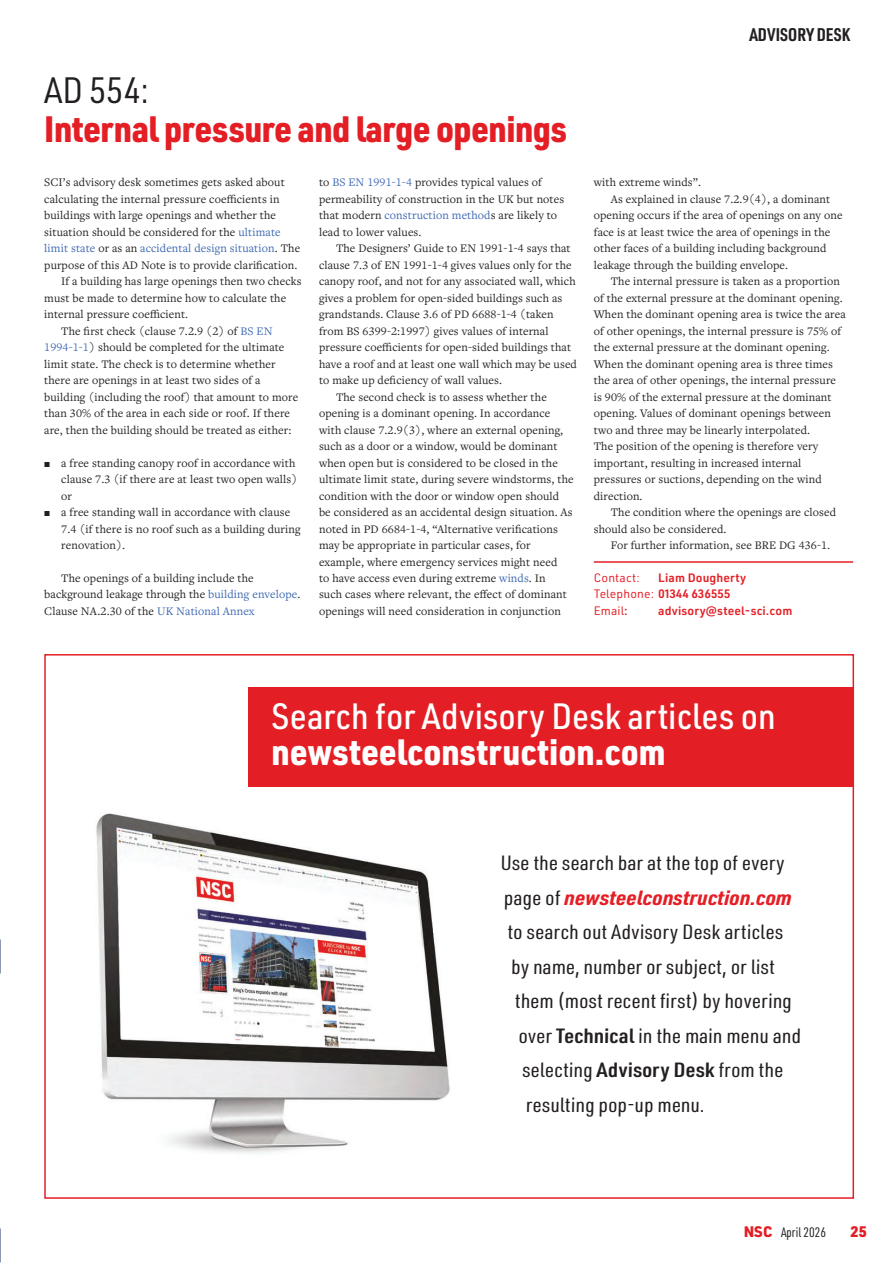
<style>
.page{position:relative;width:893px;height:1263px;background:#fff}
.page>*{position:absolute;margin:0;border:0;box-sizing:border-box;transform-origin:0 0}
.t1{font:900 36px "URWDIN Semi Cond";letter-spacing:-.015em;color:#e41e25}
.t2{font:500 36px "URWDIN Semi Cond";color:#fff}
.t3{font:900 36px "URWDIN Semi Cond";color:#fff}
.t4{font:36px "URWDIN Semi Cond";color:#231f20}
.t5{font:20.25px "URWDIN Cond";letter-spacing:.01em;color:#231f20;scale:1.2 1}
.t6{font:italic 700 20.25px "URWDIN Cond";color:#e41e25;scale:1.2 1}
.t7{font:700 18px "URWDIN Cond";color:#231f20}
.t8{font:900 15px "URWDIN";color:#e41e25}
.t9{font:13.5px "URWDIN Cond";color:#231f20}
.t10{font:12px/16.5px "Freight Text Pro";letter-spacing:.01em;color:#231f20}
.t11{font:600 12px/16.5px "URWDIN";letter-spacing:.01em;color:#e41e25}
.t12{font:12px "Freight Text Pro";letter-spacing:.01em;color:#3d68b2}
.t13{font:12px "URWDIN";letter-spacing:.01em;color:#e41e25}
.s1{color:#3d68b2}
.s2{color:#231f20}
.s3{font-weight:400}
.s4{font-weight:400;font-style:normal;color:#231f20}
.s5{font-weight:600}
.s6{font-family:"URWDIN";font-weight:900;font-size:15px;color:#e41e25}
</style>
<div class="page">
<hr style="left:594px;top:561px;width:259px;height:2px;background:#e41e25">
<img style="left:96px;top:813px;width:354px;height:341px">
<div style="left:249px;top:687px;width:605px;height:100px;background:#e41e25"></div>
<h1 class="t4" style="left:44px;top:77px;width:106px">AD 554:</h1>
<h1 class="t1" style="left:44px;top:116px;width:524px">Internal pressure and large openings</h1>
<p class="t10" style="left:44px;top:175px;width:242px">SCI’s advisory desk sometimes gets asked about</p>
<p class="t10" style="left:44px;top:192px;width:237px">calculating the internal pressure coefficients in</p>
<p class="t10" style="left:44px;top:208px;width:233px">buildings with large openings and whether the</p>
<p class="t10" style="left:44px;top:225px;width:238px">situation should be considered for the <span class="s1">ultimate</span></p>
<p class="t12" style="left:44px;top:244px;width:257px">limit state <span class="s2">or as an</span> accidental design situation<span class="s2">. The</span></p>
<p class="t10" style="left:44px;top:258px;width:255px">purpose of this AD Note is to provide clarification.</p>
<p class="t10" style="left:61px;top:274px;width:242px">If a building has large openings then two checks</p>
<p class="t10" style="left:44px;top:291px;width:243px">must be made to determine how to calculate the</p>
<p class="t10" style="left:44px;top:307px;width:146px">internal pressure coefficient.</p>
<p class="t10" style="left:61px;top:324px;width:213px">The first check (clause 7.2.9 (2) of <span class="s1">BS EN</span></p>
<p class="t10" style="left:44px;top:340px;width:242px"><span class="s1">1994-1-1</span>) should be completed for the ultimate</p>
<p class="t10" style="left:44px;top:357px;width:233px">limit state. The check is to determine whether</p>
<p class="t10" style="left:44px;top:373px;width:218px">there are openings in at least two sides of a</p>
<p class="t10" style="left:44px;top:390px;width:255px">building (including the roof) that amount to more</p>
<p class="t10" style="left:44px;top:406px;width:247px">than 30% of the area in each side or roof. If there</p>
<p class="t10" style="left:44px;top:423px;width:249px">are, then the building should be treated as either:</p>
<p class="t10" style="left:61px;top:456px;width:241px">a free standing canopy roof in accordance with clause 7.3 (if there are at least two open walls) or<br>a free standing wall in accordance with clause 7.4 (if there is no roof such as a building during renovation).</p>
<p class="t10" style="left:44px;top:571px;width:258px;text-indent:17px">The openings of a building include the background leakage through the <span class="s1">building envelope</span>.<br>Clause NA.2.30 of the <span class="s1">UK National Annex</span></p>
<p class="t10" style="left:319px;top:175px;width:247px">to <span class="s1">BS EN 1991-1-4</span> provides typical values of permeability of construction in the UK but notes that modern <span class="s1">construction method</span>s are likely to lead to lower values.</p>
<p class="t10" style="left:336px;top:241px;width:236px">The Designers’ Guide to EN 1991-1-4 says that</p>
<p class="t10" style="left:319px;top:258px;width:254px">clause 7.3 of EN 1991-1-4 gives values only for the</p>
<p class="t10" style="left:319px;top:274px;width:258px">canopy roof, and not for any associated wall, which</p>
<p class="t10" style="left:319px;top:291px;width:245px">gives a problem for open-sided buildings such as</p>
<p class="t10" style="left:319px;top:307px;width:236px">grandstands. Clause 3.6 of PD 6688-1-4 (taken</p>
<p class="t10" style="left:319px;top:324px;width:231px">from BS 6399-2:1997) gives values of internal</p>
<p class="t10" style="left:319px;top:340px;width:254px">pressure coefficients for open-sided buildings that</p>
<p class="t10" style="left:319px;top:357px;width:259px">have a roof and at least one wall which may be used</p>
<p class="t10" style="left:319px;top:373px;width:184px">to make up deficiency of wall values.</p>
<p class="t10" style="left:336px;top:390px;width:212px">The second check is to assess whether the</p>
<p class="t10" style="left:319px;top:406px;width:233px">opening is a dominant opening. In accordance</p>
<p class="t10" style="left:319px;top:423px;width:246px">with clause 7.2.9(3), where an external opening,</p>
<p class="t10" style="left:319px;top:439px;width:240px">such as a door or a window, would be dominant</p>
<p class="t10" style="left:319px;top:456px;width:240px">when open but is considered to be closed in the</p>
<p class="t10" style="left:319px;top:472px;width:256px">ultimate limit state, during severe windstorms, the</p>
<p class="t10" style="left:319px;top:489px;width:242px">condition with the door or window open should</p>
<p class="t10" style="left:319px;top:505px;width:255px">be considered as an accidental design situation. As</p>
<p class="t10" style="left:319px;top:522px;width:240px">noted in PD 6684-1-4, “Alternative verifications</p>
<p class="t10" style="left:319px;top:538px;width:213px">may be appropriate in particular cases, for</p>
<p class="t10" style="left:319px;top:555px;width:240px">example, where emergency services might need</p>
<p class="t10" style="left:319px;top:571px;width:228px">to have access even during extreme <span class="s1">winds</span>. In</p>
<p class="t10" style="left:319px;top:588px;width:249px">such cases where relevant, the effect of dominant</p>
<p class="t10" style="left:319px;top:604px;width:243px">openings will need consideration in conjunction</p>
<h3 class="t7" style="left:749px;top:28px;width:102px">ADVISORY DESK</h3>
<p class="t10" style="left:594px;top:175px;width:109px">with extreme winds”.</p>
<p class="t10" style="left:611px;top:192px;width:221px">As explained in clause 7.2.9(4), a dominant</p>
<p class="t10" style="left:594px;top:208px;width:250px">opening occurs if the area of openings on any one</p>
<p class="t10" style="left:594px;top:225px;width:238px">face is at least twice the area of openings in the</p>
<p class="t10" style="left:594px;top:241px;width:234px">other faces of a building including background</p>
<p class="t10" style="left:594px;top:258px;width:196px">leakage through the building envelope.</p>
<p class="t10" style="left:611px;top:274px;width:231px">The internal pressure is taken as a proportion</p>
<p class="t10" style="left:594px;top:291px;width:250px">of the external pressure at the dominant opening.</p>
<p class="t10" style="left:594px;top:307px;width:253px">When the dominant opening area is twice the area</p>
<p class="t10" style="left:594px;top:324px;width:249px">of other openings, the internal pressure is 75% of</p>
<p class="t10" style="left:594px;top:340px;width:237px">the external pressure at the dominant opening.</p>
<p class="t10" style="left:594px;top:357px;width:241px">When the dominant opening area is three times</p>
<p class="t10" style="left:594px;top:373px;width:244px">the area of other openings, the internal pressure</p>
<p class="t10" style="left:594px;top:390px;width:239px">is 90% of the external pressure at the dominant</p>
<p class="t10" style="left:594px;top:406px;width:239px">opening. Values of dominant openings between</p>
<p class="t10" style="left:594px;top:423px;width:218px">two and three may be linearly interpolated.</p>
<p class="t10" style="left:594px;top:439px;width:226px">The position of the opening is therefore very</p>
<p class="t10" style="left:594px;top:456px;width:209px">important, resulting in increased internal</p>
<p class="t10" style="left:594px;top:472px;width:229px">pressures or suctions, depending on the wind</p>
<p class="t10" style="left:594px;top:489px;width:50px">direction.</p>
<p class="t10" style="left:611px;top:505px;width:227px">The condition where the openings are closed</p>
<p class="t10" style="left:594px;top:522px;width:134px">should also be considered.</p>
<p class="t10" style="left:611px;top:538px;width:221px">For further information, see BRE DG 436-1.</p>
<p class="t13" style="left:594px;top:570px;width:48px">Contact:</p>
<p class="t11" style="left:594px;top:571px;width:154px;text-indent:64px">Liam Dougherty<br><span class="s3">Telephone:</span> 01344 636555<br><span class="s3">Email</span>:</p>
<p class="t11" style="left:658px;top:604px;width:136px">advisory@steel-sci.com</p>
<h1 class="t2" style="left:271px;top:696px;width:506px">Search for Advisory Desk articles on</h1>
<h1 class="t3" style="left:271px;top:739px;width:396px">newsteelconstruction.com</h1>
<h2 class="t5" style="left:500px;top:855px;width:239px">Use the search bar at the top of every</h2>
<h2 class="t6" style="left:504px;top:884px;width:241px"><span class="s4">page of</span> newsteelconstruction.com</h2>
<h2 class="t5" style="left:507px;top:924px;width:232px">to search out Advisory Desk articles</h2>
<h2 class="t5" style="left:511px;top:959px;width:222px">by name, number or subject, or list</h2>
<h2 class="t5" style="left:515px;top:993px;width:233px">them (most recent first) by hovering</h2>
<h2 class="t5" style="left:518px;top:1028px;width:237px">over <span class="s5">Technical</span> in the main menu and</h2>
<h2 class="t5" style="left:522px;top:1062px;width:219px">selecting <span class="s5">Advisory Desk</span> from the</h2>
<h2 class="t5" style="left:526px;top:1097px;width:151px">resulting pop-up menu.</h2>
<p class="t9" style="left:744px;top:1227px;width:84px"><span class="s6">NSC</span> April 2026</p>
<p class="t8" style="left:850px;top:1221px;width:18px">25</p>
</div>
